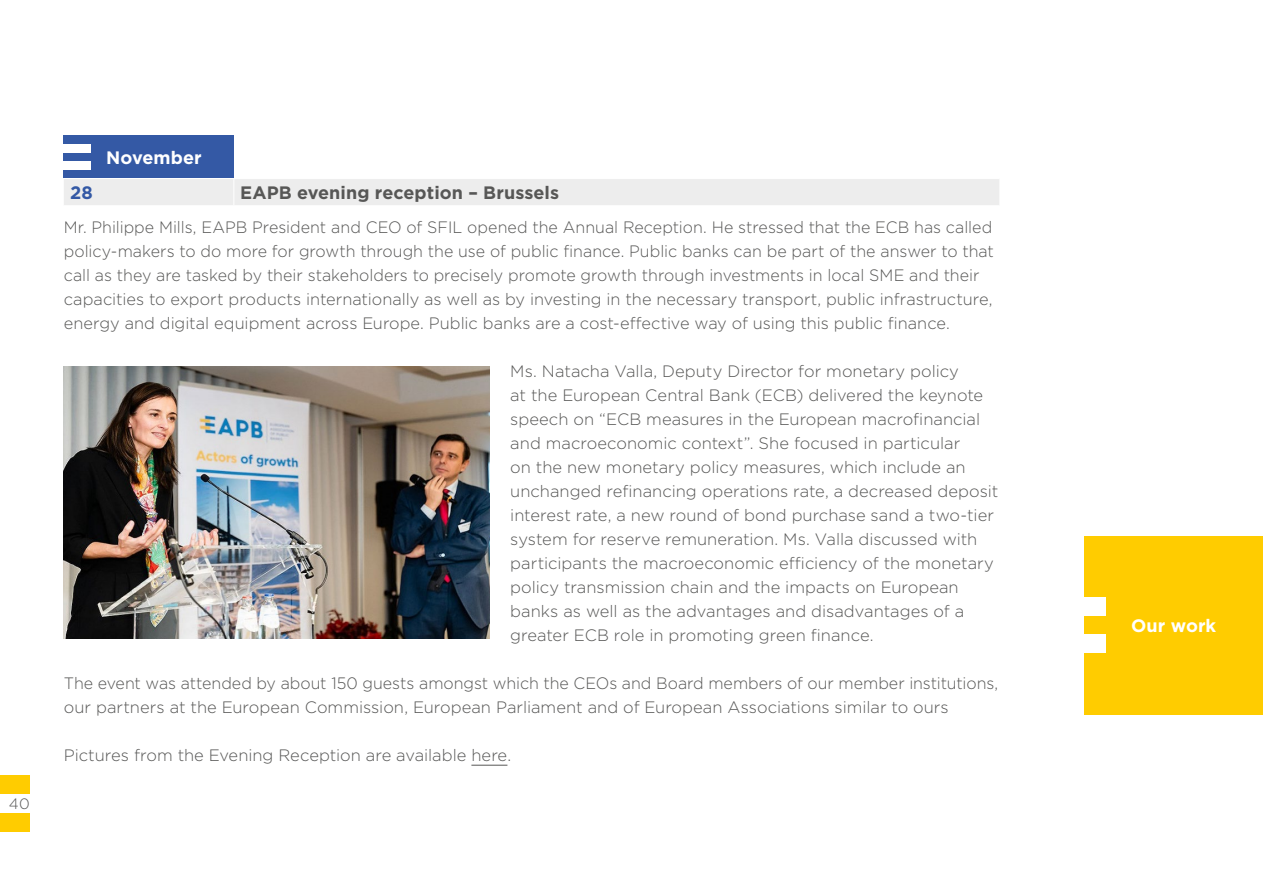
<style>
.page{position:relative;width:1263px;height:893px;background:#fff}
.page>*{position:absolute;margin:0;border:0;box-sizing:border-box;transform-origin:0 0}
.t1{font:700 18px "Gotham";letter-spacing:.005em;color:#575756}
.t2{font:700 18px "Gotham";letter-spacing:.005em;color:#fff}
.t3{font:700 18px "Gotham";color:#3459a5}
.t4{font:300 16.5px/24px "Gotham";color:#575756}
.t5{font:300 15px "Gotham";color:#575756}
</style>
<div class="page">
<div style="left:0;top:813px;width:30px;height:19px;background:#fc0"></div>
<div style="left:0;top:775px;width:30px;height:19px;background:#fc0"></div>
<hr style="left:471px;top:765px;width:36px;height:1px;background:#575756">
<div style="left:64px;top:179px;width:935px;height:26px;background:#ededed"></div>
<div style="left:64px;top:136px;width:170px;height:42px;background:#3459a5"></div>
<div style="left:64px;top:161px;width:27px;height:9px;background:#fff"></div>
<div style="left:64px;top:144px;width:27px;height:9px;background:#fff"></div>
<div style="left:1084px;top:536px;width:179px;height:178px;background:#fc0"></div>
<div style="left:1067px;top:634px;width:38px;height:19px;background:#fff"></div>
<div style="left:1067px;top:597px;width:38px;height:19px;background:#fff"></div>
<img style="left:64px;top:367px;width:425px;height:272px">
<p class="t5" style="left:9px;top:794px;width:22px">40</p>
<p class="t2" style="left:106px;top:146px;width:97px">November</p>
<p class="t3" style="left:70px;top:181px;width:24px">28</p>
<p class="t1" style="left:240px;top:181px;width:320px">EAPB evening reception – Brussels</p>
<p class="t4" style="left:64px;top:214px;width:932px">Mr. Philippe Mills, EAPB President and CEO of SFIL opened the Annual Reception. He stressed that the ECB has called policy-makers to do more for growth through the use of public finance. Public banks can be part of the answer to that call as they are tasked by their stakeholders to precisely promote growth through investments in local SME and their capacities to export products internationally as well as by investing in the necessary transport, public infrastructure, energy and digital equipment across Europe. Public banks are a cost-effective way of using this public finance.</p>
<p class="t4" style="left:510px;top:358px;width:489px">Ms. Natacha Valla, Deputy Director for monetary policy<br>at the European Central Bank (ECB) delivered the keynote speech on “ECB measures in the European macrofinancial and macroeconomic context”. She focused in particular<br>on the new monetary policy measures, which include an unchanged refinancing operations rate, a decreased deposit interest rate, a new round of bond purchase sand a two-tier system for reserve remuneration. Ms. Valla discussed with participants the macroeconomic efficiency of the monetary policy transmission chain and the impacts on European banks as well as the advantages and disadvantages of a greater ECB role in promoting green finance.</p>
<p class="t4" style="left:64px;top:670px;width:936px">The event was attended by about 150 guests amongst which the CEOs and Board members of our member institutions, our partners at the European Commission, European Parliament and of European Associations similar to ours</p>
<p class="t4" style="left:64px;top:742px;width:449px">Pictures from the Evening Reception are available here.</p>
<p class="t2" style="left:1131px;top:614px;width:87px">Our work</p>
</div>
